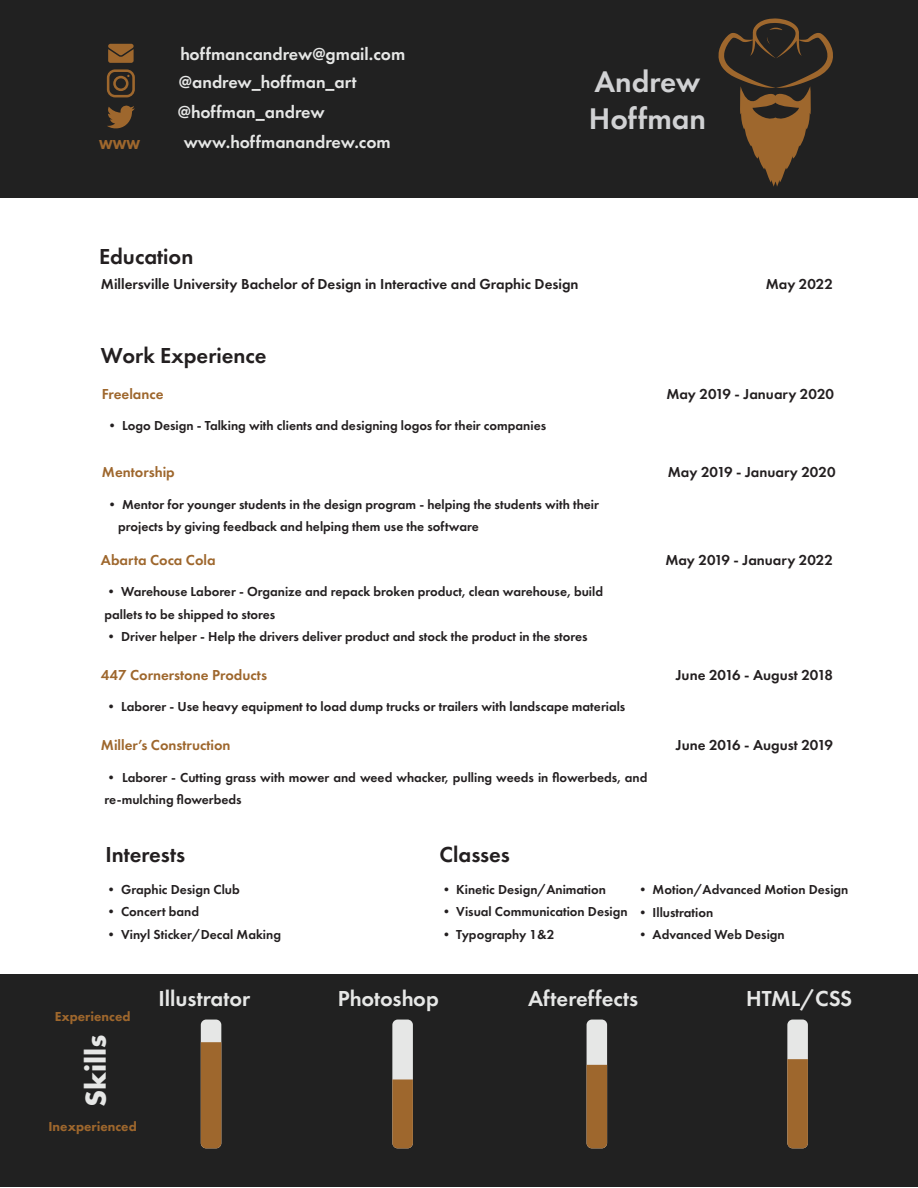
<style>
.page{position:relative;width:918px;height:1188px;background:#fff}
.page>*{position:absolute;margin:0;border:0;box-sizing:border-box;transform-origin:0 0}
.t1{font:600 31.05px/37.2px "Futura PT";color:#d1d2d4}
.t2{font:700 30px "Futura PT";color:#e6e7e6}
.t3{font:600 22.5px "Futura PT";color:#e6e7e6}
.t4{font:600 22.5px "Futura PT";color:#231f20}
.t5{font:600 18px "Futura PT";color:#e6e7e6}
.t6{font:600 15px "Futura PT";color:#231f20}
.t7{font:600 15px "Futura PT";color:#9e672d}
.t8{font:600 13.5px/22.5px "Futura PT";color:#231f20}
.t9{font:800 13.5px "Futura PT";color:#9e672d}
.t10{font:700 13.5px "Futura PT";color:#9e672d}
</style>
<div class="page">
<div style="left:0;top:0;width:918px;height:198px;background:#212121"></div>
<div style="left:0;top:975px;width:918px;height:212px;background:#212121"></div>
<svg style="left:718px;top:18px;width:115px;height:169px"></svg>
<svg style="left:107px;top:69px;width:28px;height:28px"></svg>
<svg style="left:107px;top:105px;width:28px;height:24px"></svg>
<svg style="left:108px;top:44px;width:26px;height:19px"></svg>
<div style="left:201px;top:1020px;width:20px;height:128px;background:#e6e7e6;border-radius:5px"></div>
<div style="left:201px;top:1042px;width:20px;height:106px;background:#9e672d"></div>
<div style="left:392px;top:1020px;width:21px;height:128px;background:#e6e7e6;border-radius:5px"></div>
<svg style="left:392px;top:1079px;width:21px;height:69px"></svg>
<div style="left:587px;top:1020px;width:20px;height:128px;background:#e6e7e6;border-radius:5px"></div>
<div style="left:587px;top:1065px;width:20px;height:83px;background:#9e672d"></div>
<div style="left:787px;top:1020px;width:21px;height:128px;background:#e6e7e6;border-radius:5px"></div>
<svg style="left:787px;top:1059px;width:21px;height:89px;background:#9d682f"></svg>
<p class="t10" style="left:99px;top:136px;width:43px">WWW</p>
<h3 class="t5" style="left:180px;top:43px;width:227px">hoffmancandrew@gmail.com</h3>
<h3 class="t5" style="left:179px;top:70px;width:179px">@andrew_hoffman_art</h3>
<h3 class="t5" style="left:178px;top:101px;width:148px">@hoffman_andrew</h3>
<h3 class="t5" style="left:184px;top:131px;width:209px">www.hoffmanandrew.com</h3>
<h1 class="t1" style="left:589px;top:63px;width:119px">Andrew<br>Hoffman</h1>
<h3 class="t4" style="left:99px;top:243px;width:96px">Education</h3>
<p class="t6" style="left:101px;top:275px;width:479px">Millersville University Bachelor of Design in Interactive and Graphic Design</p>
<p class="t6" style="left:766px;top:275px;width:69px">May 2022</p>
<h3 class="t4" style="left:101px;top:342px;width:167px">Work Experience</h3>
<p class="t7" style="left:102px;top:384px;width:63px">Freelance</p>
<p class="t6" style="left:666px;top:384px;width:169px">May 2019 - January 2020</p>
<p class="t8" style="left:106px;top:415px;width:442px">• Logo Design - Talking with clients and designing logos for their companies</p>
<p class="t7" style="left:102px;top:463px;width:74px">Mentorship</p>
<p class="t6" style="left:668px;top:463px;width:169px">May 2019 - January 2020</p>
<p class="t8" style="left:118px;top:493px;width:482px;text-indent:-13px">• Mentor for younger students in the design program - helping the students with their projects by giving feedback and helping them use the software</p>
<p class="t7" style="left:101px;top:550px;width:116px">Abarta Coca Cola</p>
<p class="t6" style="left:665px;top:550px;width:169px">May 2019 - January 2022</p>
<p class="t8" style="left:104px;top:581px;width:500px">• Warehouse Laborer - Organize and repack broken product, clean warehouse, build pallets to be shipped to stores</p>
<p class="t8" style="left:104px;top:626px;width:485px">• Driver helper - Help the drivers deliver product and stock the product in the stores</p>
<p class="t7" style="left:101px;top:665px;width:168px">447 Cornerstone Products</p>
<p class="t6" style="left:676px;top:665px;width:159px">June 2016 - August 2018</p>
<p class="t8" style="left:104px;top:696px;width:522px">• Laborer - Use heavy equipment to load dump trucks or trailers with landscape materials</p>
<p class="t7" style="left:101px;top:736px;width:131px">Miller’s Construction</p>
<p class="t6" style="left:676px;top:736px;width:159px">June 2016 - August 2019</p>
<p class="t8" style="left:104px;top:766px;width:544px">• Laborer - Cutting grass with mower and weed whacker, pulling weeds in flowerbeds, and re-mulching flowerbeds</p>
<h3 class="t4" style="left:105px;top:840px;width:81px">Interests</h3>
<h3 class="t4" style="left:440px;top:840px;width:72px">Classes</h3>
<p class="t8" style="left:104px;top:878px;width:137px">• Graphic Design Club</p>
<p class="t8" style="left:104px;top:901px;width:96px">• Concert band</p>
<p class="t8" style="left:104px;top:923px;width:178px">• Vinyl Sticker/Decal Making</p>
<p class="t8" style="left:440px;top:878px;width:168px">• Kinetic Design/Animation</p>
<p class="t8" style="left:440px;top:901px;width:189px">• Visual Communication Design</p>
<p class="t8" style="left:440px;top:923px;width:116px">• Typography 1&amp;2</p>
<p class="t8" style="left:636px;top:878px;width:214px">• Motion/Advanced Motion Design</p>
<p class="t8" style="left:636px;top:901px;width:79px">• Illustration</p>
<p class="t8" style="left:636px;top:923px;width:150px">• Advanced Web Design</p>
<p class="t9" style="left:55px;top:1008px;width:77px">Experienced</p>
<h2 class="t2" style="left:76px;top:1107px;width:73px;rotate:-90deg">Skills</h2>
<p class="t9" style="left:49px;top:1119px;width:90px">Inexperienced</p>
<h3 class="t3" style="left:158px;top:984px;width:93px">Illustrator</h3>
<h3 class="t3" style="left:338px;top:984px;width:102px">Photoshop</h3>
<h3 class="t3" style="left:528px;top:984px;width:112px">Aftereffects</h3>
<h3 class="t3" style="left:746px;top:984px;width:108px">HTML/CSS</h3>
</div>
